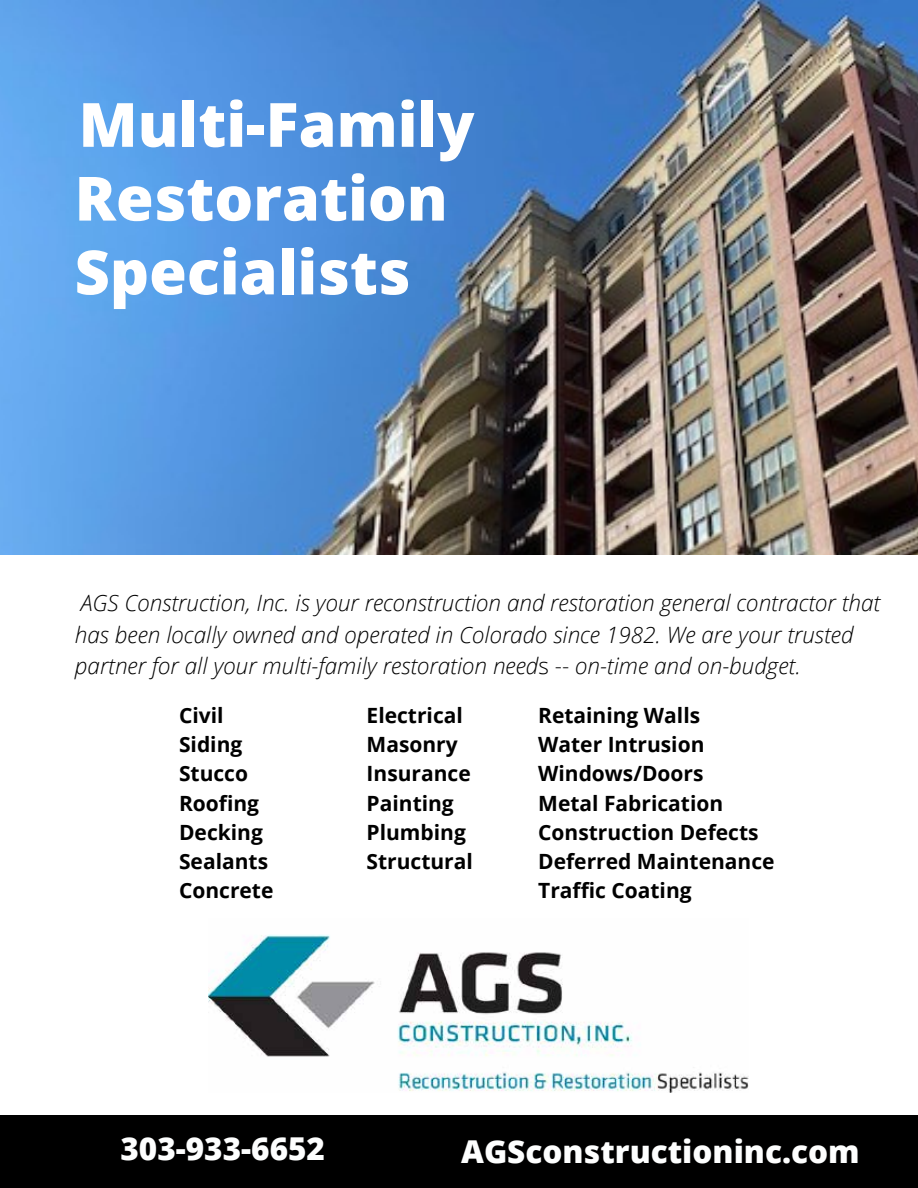
<style>
.page{position:relative;width:918px;height:1188px;background:#fff}
.page>*{position:absolute;margin:0;border:0;box-sizing:border-box;transform-origin:0 0}
.t1{font:800 61.05px/73.8px "Open Sans";color:#fff}
.t2{font:800 31.5px "Open Sans";color:#fdfefe}
.t3{font:italic 300 22.5px/31.5px "Open Sans";color:#000}
.t4{font:700 21px/29.2px "Open Sans";color:#000}
.s1{font-style:normal}
</style>
<div class="page">
<img style="left:209px;top:934px;width:540px;height:159px">
<div style="left:0;top:1115px;width:918px;height:73px;background:#000"></div>
<img style="left:0;top:0;width:918px;height:555px">
<h1 class="t1" style="left:75px;top:85px;width:401px">Multi-Family<br>Restoration<br>Specialists</h1>
<p class="t3" style="left:75px;top:587px;width:807px">AGS Construction, Inc. is your reconstruction and restoration general contractor that has been locally owned and operated in Colorado since 1982. We are your trusted partner for all your multi-family restoration need<span class="s1">s --</span> on-time and on-budget.</p>
<p class="t4" style="left:179px;top:700px;width:96px">Civil<br>Siding<br>Stucco<br>Roofing<br>Decking<br>Sealants<br>Concrete</p>
<p class="t4" style="left:367px;top:700px;width:108px">Electrical<br>Masonry<br>Insurance<br>Painting<br>Plumbing<br>Structural</p>
<p class="t4" style="left:538px;top:700px;width:238px">Retaining Walls<br>Water Intrusion<br>Windows/Doors<br>Metal Fabrication<br>Construction Defects<br>Deferred Maintenance<br>Traffic Coating</p>
<h2 class="t2" style="left:120px;top:1125px;width:206px">303-933-6652</h2>
<h2 class="t2" style="left:461px;top:1127px;width:400px">AGSconstructioninc.com</h2>
</div>
